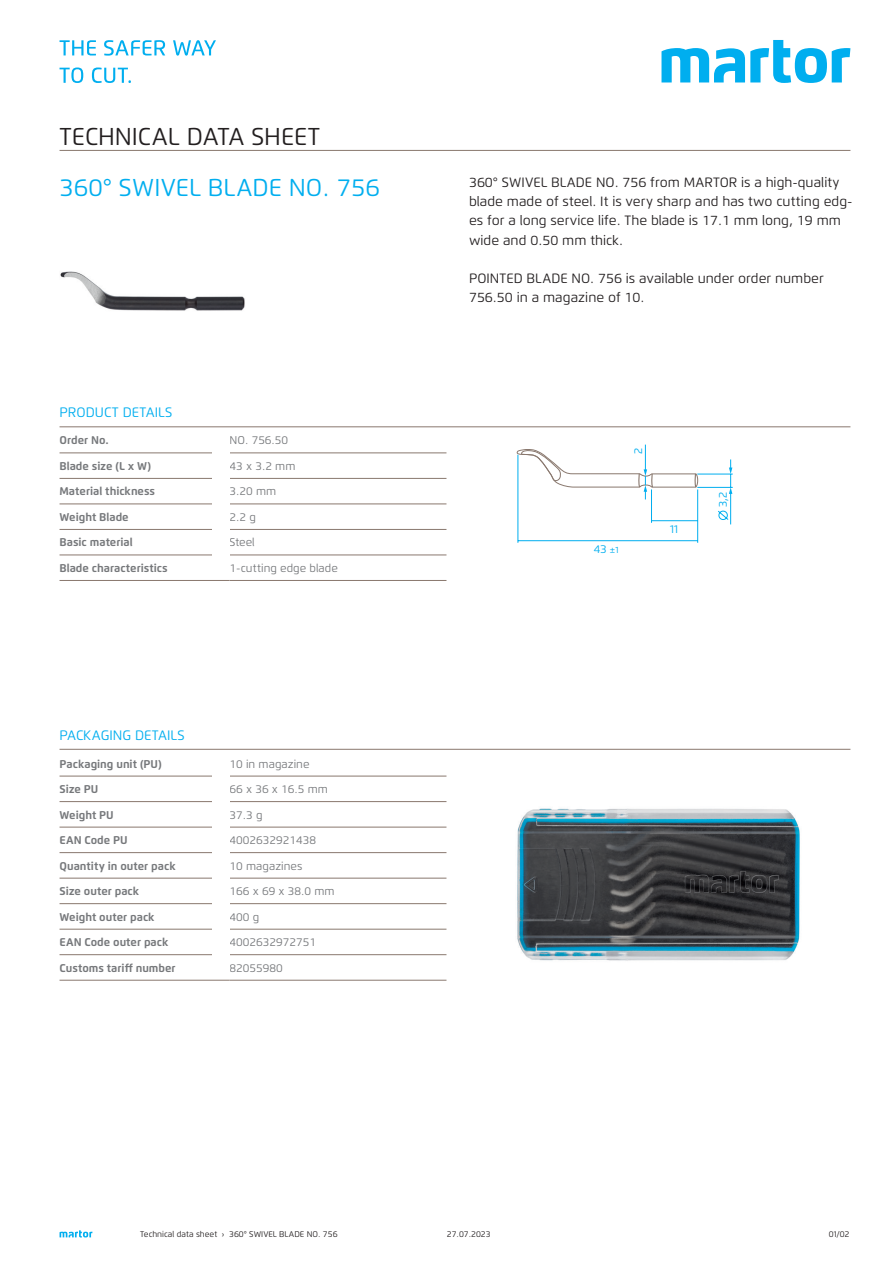
<style>
.page{position:relative;width:893px;height:1263px;background:#fff}
.page>*{position:absolute;margin:0;border:0;box-sizing:border-box;transform-origin:0 0}
.t1{font:24.3px "Flexo";color:#00aeef}
.t2{font:24.3px "Flexo";color:#231f20}
.t3{font:13.65px "Flexo";color:#00aeef}
.t4{font:13.5px/19.2px "Flexo";color:#231f20}
.t5{font:700 11.25px "Flexo";color:#76787b}
.t6{font:11.25px "Flexo";color:#76787b}
.t7{font:11.25px "Flexo";color:#00aeef}
.t8{font:8.25px "Flexo";color:#231f20}
.s1{font-size:9px}
</style>
<div class="page">
<img style="left:60px;top:271px;width:185px;height:40px">
<hr style="left:651px;top:489px;width:1px;height:34px;background:#00aeef">
<hr style="left:651px;top:520px;width:46px;height:1px;background:#00aeef">
<hr style="left:697px;top:489px;width:1px;height:54px;background:#00aeef">
<hr style="left:518px;top:455px;width:1px;height:88px;background:#00aeef">
<hr style="left:518px;top:540px;width:179px;height:1px;background:#00aeef">
<hr style="left:697px;top:474px;width:36px;height:1px;background:#00aeef">
<hr style="left:697px;top:487px;width:36px;height:1px;background:#00aeef">
<svg style="left:718px;top:510px;width:11px;height:10px"></svg>
<hr style="left:730px;top:493px;width:1px;height:31px;background:#00aeef">
<svg style="left:729px;top:459px;width:3px;height:35px"></svg>
<svg style="left:517px;top:445px;width:181px;height:54px"></svg>
<img style="left:517px;top:808px;width:283px;height:153px">
<svg style="left:60px;top:1230px;width:32px;height:7px"></svg>
<hr style="left:60px;top:426px;width:790px;height:1px;background:#89786e">
<hr style="left:60px;top:150px;width:790px;height:1px;background:#89786e">
<svg style="left:661px;top:40px;width:189px;height:43px"></svg>
<svg style="left:60px;top:40px;width:36px;height:15px"></svg>
<svg style="left:104px;top:40px;width:61px;height:16px"></svg>
<svg style="left:173px;top:40px;width:43px;height:16px"></svg>
<svg style="left:60px;top:68px;width:23px;height:15px"></svg>
<svg style="left:92px;top:68px;width:39px;height:15px"></svg>
<hr style="left:230px;top:580px;width:216px;height:1px;background:#89786e">
<hr style="left:60px;top:580px;width:170px;height:1px;background:#89786e">
<hr style="left:230px;top:555px;width:216px;height:1px;background:#89786e">
<hr style="left:60px;top:555px;width:170px;height:1px;background:#89786e">
<hr style="left:230px;top:529px;width:216px;height:1px;background:#89786e">
<hr style="left:60px;top:529px;width:170px;height:1px;background:#89786e">
<hr style="left:230px;top:503px;width:216px;height:1px;background:#89786e">
<hr style="left:60px;top:503px;width:170px;height:1px;background:#89786e">
<hr style="left:230px;top:478px;width:216px;height:1px;background:#89786e">
<hr style="left:60px;top:478px;width:170px;height:1px;background:#89786e">
<hr style="left:230px;top:452px;width:216px;height:1px;background:#89786e">
<hr style="left:60px;top:452px;width:170px;height:1px;background:#89786e">
<div style="left:213px;top:429px;width:17px;height:143px;background:#fff"></div>
<hr style="left:60px;top:749px;width:790px;height:1px;background:#89786e">
<hr style="left:230px;top:980px;width:216px;height:1px;background:#89786e">
<hr style="left:60px;top:980px;width:170px;height:1px;background:#89786e">
<hr style="left:230px;top:954px;width:216px;height:1px;background:#89786e">
<hr style="left:60px;top:954px;width:170px;height:1px;background:#89786e">
<hr style="left:230px;top:929px;width:216px;height:1px;background:#89786e">
<hr style="left:60px;top:929px;width:170px;height:1px;background:#89786e">
<hr style="left:230px;top:903px;width:216px;height:1px;background:#89786e">
<hr style="left:60px;top:903px;width:170px;height:1px;background:#89786e">
<hr style="left:230px;top:878px;width:216px;height:1px;background:#89786e">
<hr style="left:60px;top:878px;width:170px;height:1px;background:#89786e">
<hr style="left:230px;top:852px;width:216px;height:1px;background:#89786e">
<hr style="left:60px;top:852px;width:170px;height:1px;background:#89786e">
<hr style="left:230px;top:827px;width:216px;height:1px;background:#89786e">
<hr style="left:60px;top:827px;width:170px;height:1px;background:#89786e">
<hr style="left:230px;top:801px;width:216px;height:1px;background:#89786e">
<hr style="left:60px;top:801px;width:170px;height:1px;background:#89786e">
<hr style="left:230px;top:776px;width:216px;height:1px;background:#89786e">
<hr style="left:60px;top:776px;width:170px;height:1px;background:#89786e">
<div style="left:213px;top:752px;width:17px;height:220px;background:#fff"></div>
<h1 class="t2" style="left:60px;top:121px;width:262px">TECHNICAL DATA SHEET</h1>
<h1 class="t1" style="left:60px;top:172px;width:322px">360° SWIVEL BLADE NO. 756</h1>
<p class="t3" style="left:60px;top:404px;width:114px">PRODUCT DETAILS</p>
<p class="t5" style="left:60px;top:434px;width:51px">Order No.</p>
<p class="t6" style="left:230px;top:434px;width:60px">NO. 756.50</p>
<p class="t5" style="left:60px;top:459px;width:93px">Blade size (L x W)</p>
<p class="t6" style="left:230px;top:459px;width:67px">43 x 3.2 mm</p>
<p class="t5" style="left:60px;top:485px;width:97px">Material thickness</p>
<p class="t6" style="left:230px;top:485px;width:48px">3.20 mm</p>
<p class="t5" style="left:60px;top:510px;width:71px">Weight Blade</p>
<p class="t6" style="left:230px;top:510px;width:28px">2.2 g</p>
<p class="t5" style="left:60px;top:536px;width:75px">Basic material</p>
<p class="t6" style="left:230px;top:536px;width:27px">Steel</p>
<p class="t5" style="left:60px;top:561px;width:110px">Blade characteristics</p>
<p class="t6" style="left:230px;top:561px;width:110px">1-cutting edge blade</p>
<p class="t3" style="left:60px;top:727px;width:127px">PACKAGING DETAILS</p>
<p class="t5" style="left:60px;top:757px;width:104px">Packaging unit (PU)</p>
<p class="t6" style="left:230px;top:757px;width:81px">10 in magazine</p>
<p class="t5" style="left:60px;top:782px;width:40px">Size PU</p>
<p class="t6" style="left:230px;top:782px;width:100px">66 x 36 x 16.5 mm</p>
<p class="t5" style="left:60px;top:808px;width:56px">Weight PU</p>
<p class="t6" style="left:230px;top:808px;width:35px">37.3 g</p>
<p class="t5" style="left:60px;top:833px;width:70px">EAN Code PU</p>
<p class="t6" style="left:230px;top:833px;width:88px">4002632921438</p>
<p class="t5" style="left:60px;top:859px;width:118px">Quantity in outer pack</p>
<p class="t6" style="left:230px;top:859px;width:74px">10 magazines</p>
<p class="t5" style="left:60px;top:884px;width:81px">Size outer pack</p>
<p class="t6" style="left:230px;top:884px;width:107px">166 x 69 x 38.0 mm</p>
<p class="t5" style="left:60px;top:910px;width:97px">Weight outer pack</p>
<p class="t6" style="left:230px;top:910px;width:31px">400 g</p>
<p class="t5" style="left:60px;top:935px;width:110px">EAN Code outer pack</p>
<p class="t6" style="left:230px;top:935px;width:88px">4002632972751</p>
<p class="t5" style="left:60px;top:961px;width:118px">Customs tariff number</p>
<p class="t6" style="left:230px;top:961px;width:55px">82055980</p>
<p class="t4" style="left:469px;top:173px;width:385px">360° SWIVEL BLADE NO. 756 from MARTOR is a high-quality blade made of steel. It is very sharp and has two cutting edg&shy;es for a long service life. The blade is 17.1 mm long, 19 mm wide and 0.50 mm thick.</p>
<p class="t4" style="left:469px;top:268px;width:356px">POINTED BLADE NO. 756 is available under order number<br>756.50 in a magazine of 10.</p>
<p class="t7" style="left:631px;top:454px;width:8px;rotate:-90deg">2</p>
<p class="t7" style="left:594px;top:542px;width:26px">43 <span class="s1">±1</span></p>
<p class="t7" style="left:670px;top:522px;width:9px">11</p>
<p class="t7" style="left:716px;top:507px;width:16px;rotate:-90deg">3,2</p>
<p class="t8" style="left:140px;top:1229px;width:199px">Technical data sheet › 360° SWIVEL BLADE NO. 756</p>
<p class="t8" style="left:447px;top:1229px;width:45px">27.07.2023</p>
<p class="t8" style="left:829px;top:1229px;width:22px">01/02</p>
</div>
